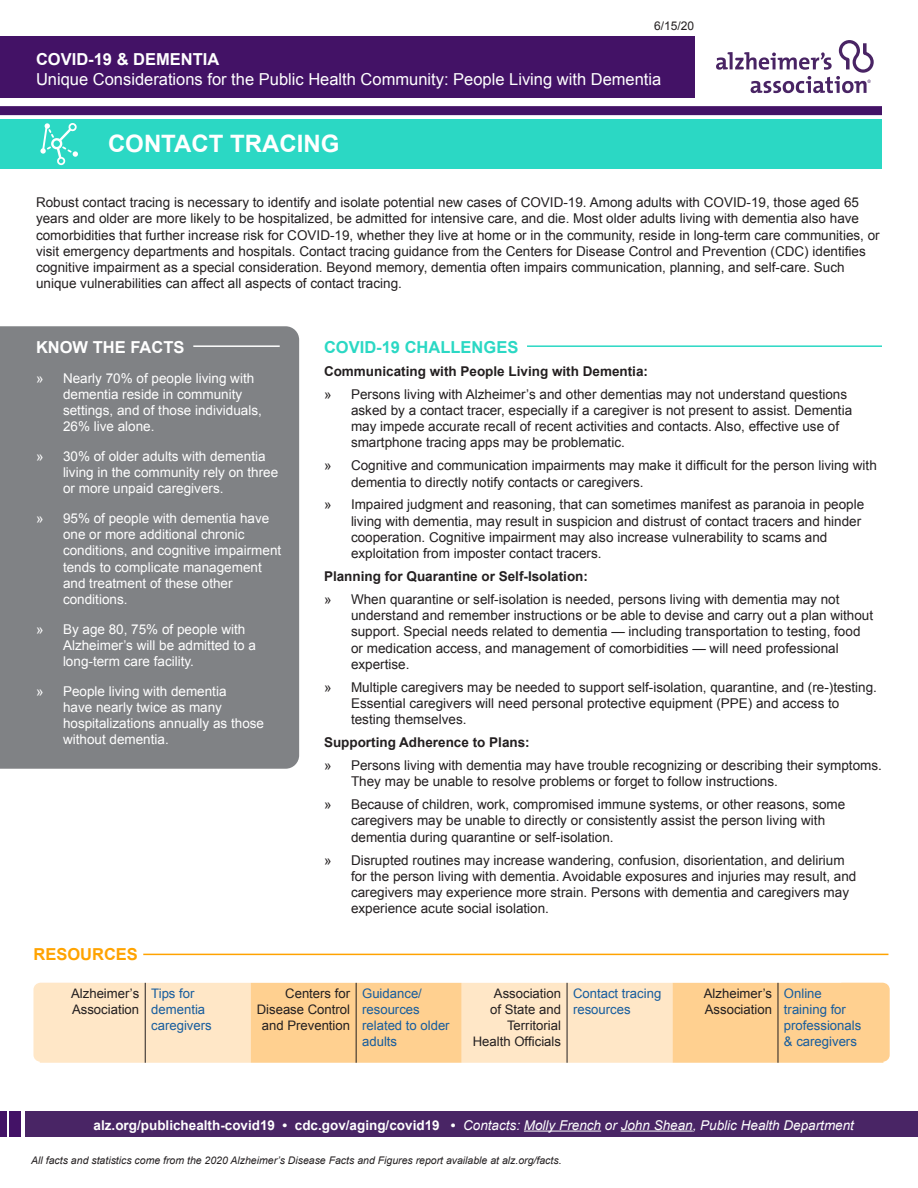
<style>
.page{position:relative;width:918px;height:1188px;background:#fff}
.page>*{position:absolute;margin:0;border:0;box-sizing:border-box;transform-origin:0 0}
.t1{font:700 24px "Arial";color:#fff}
.t2{font:16.5px "Arial";color:#fff}
.t3{font:700 16.5px "Arial";color:#fff}
.t4{font:700 16.5px "Arial";color:#2bd8c4}
.t5{font:700 16.5px "Arial";color:#ffa300}
.t6{font:13.5px/16.2px "Arial";color:#231f20}
.t7{font:13.5px/16.2px "Arial";color:#fff}
.Bullets{font:700 13.5px "Arial";color:#231f20}
.t8{font:italic 13.5px "Arial";color:#fff}
.t9{font:13.2px/15.8px "Arial";color:#231f20}
.Bullets-2{font:13.2px/15.8px "Arial";color:#175d9e}
.t10{font:12px "Arial";color:#231f20}
.t11{font:italic 10.5px "Arial";color:#231f20}
.s1{font-weight:700;font-style:normal}
</style>
<div class="page">
<div style="left:0;top:326px;width:299px;height:443px;background:#808285"></div>
<div style="left:0;top:119px;width:882px;height:50px;background:#2bd8c4"></div>
<div style="left:0;top:106px;width:882px;height:9px;background:#431266"></div>
<svg style="left:40px;top:123px;width:38px;height:42px"></svg>
<div style="left:0;top:1111px;width:6px;height:26px;background:#431266"></div>
<div style="left:9px;top:1111px;width:12px;height:26px;background:#431266"></div>
<div style="left:25px;top:1111px;width:892px;height:26px;background:#492565"></div>
<hr style="left:524px;top:1131px;width:77px;height:1px;background:#fff">
<hr style="left:621px;top:1131px;width:72px;height:1px;background:#fff">
<hr style="left:527px;top:345px;width:355px;height:2px;background:#2bd8c4">
<hr style="left:193px;top:345px;width:87px;height:2px;background:#fff">
<div style="left:0;top:36px;width:694px;height:61px;background:#431266"></div>
<hr style="left:143px;top:954px;width:745px;height:1px;background:#ffa300">
<svg style="left:716px;top:40px;width:158px;height:53px"></svg>
<svg style="left:883px;top:983px;width:7px;height:79px"></svg>
<svg style="left:33px;top:983px;width:7px;height:79px"></svg>
<div style="left:40px;top:983px;width:211px;height:80px;background:#ffe7c7"></div>
<svg style="left:251px;top:983px;width:632px;height:80px;background:#fed7a2"></svg>
<hr style="left:145px;top:983px;width:1px;height:80px;background:#231f20">
<hr style="left:356px;top:983px;width:1px;height:80px;background:#231f20">
<hr style="left:567px;top:983px;width:1px;height:80px;background:#231f20">
<hr style="left:778px;top:983px;width:1px;height:80px;background:#231f20">
<p class="t10" style="left:654px;top:18px;width:42px">6/15/20</p>
<p class="t3" style="left:36px;top:48px;width:185px">COVID-19 &amp; DEMENTIA</p>
<p class="t2" style="left:36px;top:68px;width:627px">Unique Considerations for the Public Health Community: People Living with Dementia</p>
<p class="t1" style="left:108px;top:127px;width:233px">CONTACT TRACING</p>
<p class="t6" style="left:36px;top:194px;width:845px">Robust contact tracing is necessary to identify and isolate potential new cases of COVID-19. Among adults with COVID-19, those aged 65 years and older are more likely to be hospitalized, be admitted for intensive care, and die. Most older adults living with dementia also have comorbidities that further increase risk for COVID-19, whether they live at home or in the community, reside in long-term care communities, or visit emergency departments and hospitals. Contact tracing guidance from the Centers for Disease Control and Prevention (CDC) identifies cognitive impairment as a special consideration. Beyond memory, dementia often impairs communication, planning, and self-care. Such unique vulnerabilities can affect all aspects of contact tracing.</p>
<p class="t3" style="left:36px;top:336px;width:150px">KNOW THE FACTS</p>
<p class="t7" style="left:63px;top:370px;width:200px;text-indent:-27px">» Nearly 70% of people living with dementia reside in community settings, and of those individuals,<br>26% live alone.</p>
<p class="t7" style="left:63px;top:448px;width:217px;text-indent:-27px">» 30% of older adults with dementia living in the community rely on three or more unpaid caregivers.</p>
<p class="t7" style="left:63px;top:510px;width:220px;text-indent:-27px">» 95% of people with dementia have one or more additional chronic conditions, and cognitive impairment tends to complicate management and treatment of these other conditions.</p>
<p class="t7" style="left:63px;top:621px;width:195px;text-indent:-27px">» By age 80, 75% of people with<br>Alzheimer’s will be admitted to a long-term care facility.</p>
<p class="t7" style="left:63px;top:683px;width:203px;text-indent:-27px">» People living with dementia<br>have nearly twice as many hospitalizations annually as those without dementia.</p>
<p class="t5" style="left:33px;top:943px;width:106px">RESOURCES</p>
<p class="t4" style="left:324px;top:336px;width:196px">COVID-19 CHALLENGES</p>
<p class="Bullets" style="left:324px;top:362px;width:326px">Communicating with People Living with Dementia:</p>
<p class="t6" style="left:351px;top:386px;width:503px;text-indent:-27px">» Persons living with Alzheimer’s and other dementias may not understand questions asked by a contact tracer, especially if a caregiver is not present to assist. Dementia may impede accurate recall of recent activities and contacts. Also, effective use of smartphone tracing apps may be problematic.</p>
<p class="t6" style="left:351px;top:458px;width:527px;text-indent:-27px">» Cognitive and communication impairments may make it difficult for the person living with dementia to directly notify contacts or caregivers.</p>
<p class="t6" style="left:351px;top:497px;width:515px;text-indent:-27px">» Impaired judgment and reasoning, that can sometimes manifest as paranoia in people living with dementia, may result in suspicion and distrust of contact tracers and hinder cooperation. Cognitive impairment may also increase vulnerability to scams and exploitation from imposter contact tracers.</p>
<p class="Bullets" style="left:324px;top:567px;width:266px">Planning for Quarantine or Self-Isolation:</p>
<p class="t6" style="left:351px;top:591px;width:524px;text-indent:-27px">» When quarantine or self-isolation is needed, persons living with dementia may not understand and remember instructions or be able to devise and carry out a plan without support. Special needs related to dementia — including transportation to testing, food or medication access, and management of comorbidities — will need professional expertise.</p>
<p class="t6" style="left:351px;top:679px;width:527px;text-indent:-27px">» Multiple caregivers may be needed to support self-isolation, quarantine, and (re-)testing.<br>Essential caregivers will need personal protective equipment (PPE) and access to testing themselves.</p>
<p class="Bullets" style="left:324px;top:733px;width:207px">Supporting Adherence to Plans:</p>
<p class="t6" style="left:351px;top:757px;width:532px;text-indent:-27px">» Persons living with dementia may have trouble recognizing or describing their symptoms.<br>They may be unable to resolve problems or forget to follow instructions.</p>
<p class="t6" style="left:351px;top:796px;width:496px;text-indent:-27px">» Because of children, work, compromised immune systems, or other reasons, some caregivers may be unable to directly or consistently assist the person living with dementia during quarantine or self-isolation.</p>
<p class="t6" style="left:351px;top:852px;width:507px;text-indent:-27px">» Disrupted routines may increase wandering, confusion, disorientation, and delirium for the person living with dementia. Avoidable exposures and injuries may result, and caregivers may experience more strain. Persons with dementia and caregivers may experience acute social isolation.</p>
<p class="t9" style="left:71px;top:986px;width:70px">Alzheimer’s<br>Association</p>
<p class="Bullets-2" style="left:151px;top:986px;width:62px">Tips for dementia caregivers</p>
<p class="t9" style="left:257px;top:986px;width:95px;text-align:right">Centers for<br>Disease Control and Prevention</p>
<p class="Bullets-2" style="left:362px;top:986px;width:89px">Guidance/ resources related to older adults</p>
<p class="t9" style="left:473px;top:986px;width:90px;text-align:right">Association<br>of State and<br>Territorial<br>Health Officials</p>
<p class="Bullets-2" style="left:573px;top:986px;width:90px">Contact tracing resources</p>
<p class="t9" style="left:704px;top:986px;width:70px">Alzheimer’s<br>Association</p>
<p class="Bullets-2" style="left:784px;top:986px;width:79px">Online training for professionals &amp; caregivers</p>
<p class="t8" style="left:94px;top:1116px;width:762px"><span class="s1">alz.org/publichealth-covid19 • cdc.gov/aging/covid19 •</span> Contacts: Molly French or John Shean, Public Health Department</p>
<p class="t11" style="left:31px;top:1153px;width:532px">All facts and statistics come from the 2020 Alzheimer’s Disease Facts and Figures report available at alz.org/facts.</p>
</div>
